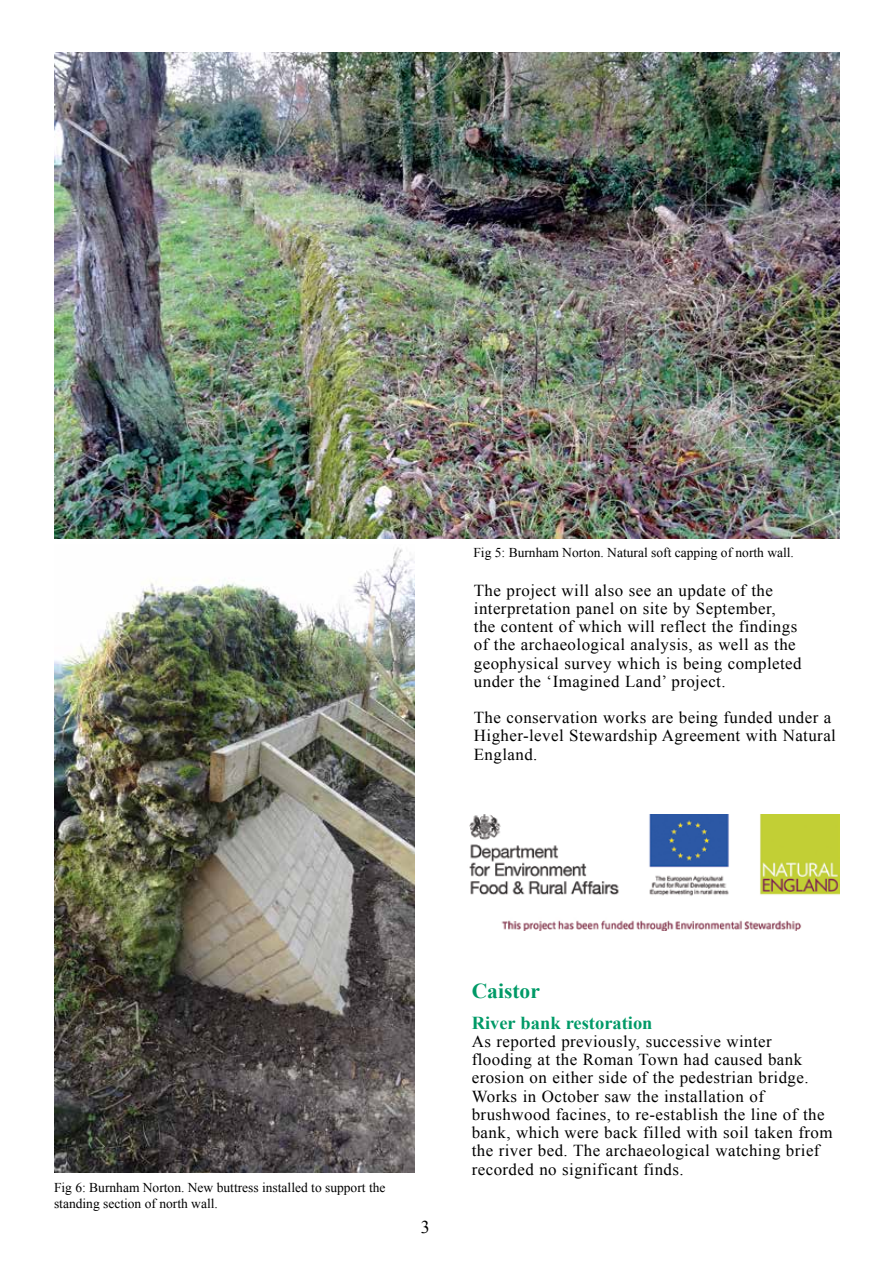
<style>
.page{position:relative;width:893px;height:1263px;background:#fff}
.page>*{position:absolute;margin:0;border:0;box-sizing:border-box;transform-origin:0 0}
.t1{font:700 21.3px "Times New Roman";color:#009a67}
.t2{font:700 18.15px "Times New Roman";color:#009a67}
.t3{font:18px "Times New Roman";color:#000}
.t4{font:16.65px/18.1px "Times New Roman";letter-spacing:.025em;color:#000}
.t5{font:13.5px/16.2px "Times New Roman";color:#000}
</style>
<div class="page">
<img style="left:55px;top:53px;width:784px;height:486px">
<img style="left:55px;top:547px;width:359px;height:626px">
<img style="left:469px;top:814px;width:370px;height:117px">
<p class="t5" style="left:473px;top:544px;width:322px">Fig 5: Burnham Norton. Natural soft capping of north wall.</p>
<p class="t4" style="left:474px;top:581px;width:329px">The project will also see an update of the interpretation panel on site by September,<br>the content of which will reflect the findings of the archaeological analysis, as well as the geophysical survey which is being completed under the ‘Imagined Land’ project.</p>
<p class="t4" style="left:474px;top:708px;width:364px">The conservation works are being funded under a<br>Higher-level Stewardship Agreement with Natural<br>England.</p>
<p class="t5" style="left:54px;top:1179px;width:333px">Fig 6: Burnham Norton. New buttress installed to support the standing section of north wall.</p>
<p class="t3" style="left:421px;top:1215px;width:10px">3</p>
<p class="t1" style="left:472px;top:976px;width:70px">Caistor</p>
<p class="t2" style="left:472px;top:1010px;width:182px">River bank restoration</p>
<p class="t4" style="left:472px;top:1032px;width:362px">As reported previously, successive winter flooding at the Roman Town had caused bank erosion on either side of the pedestrian bridge.<br>Works in October saw the installation of brushwood facines, to re-establish the line of the bank, which were back filled with soil taken from the river bed. The archaeological watching brief recorded no significant finds.</p>
</div>
